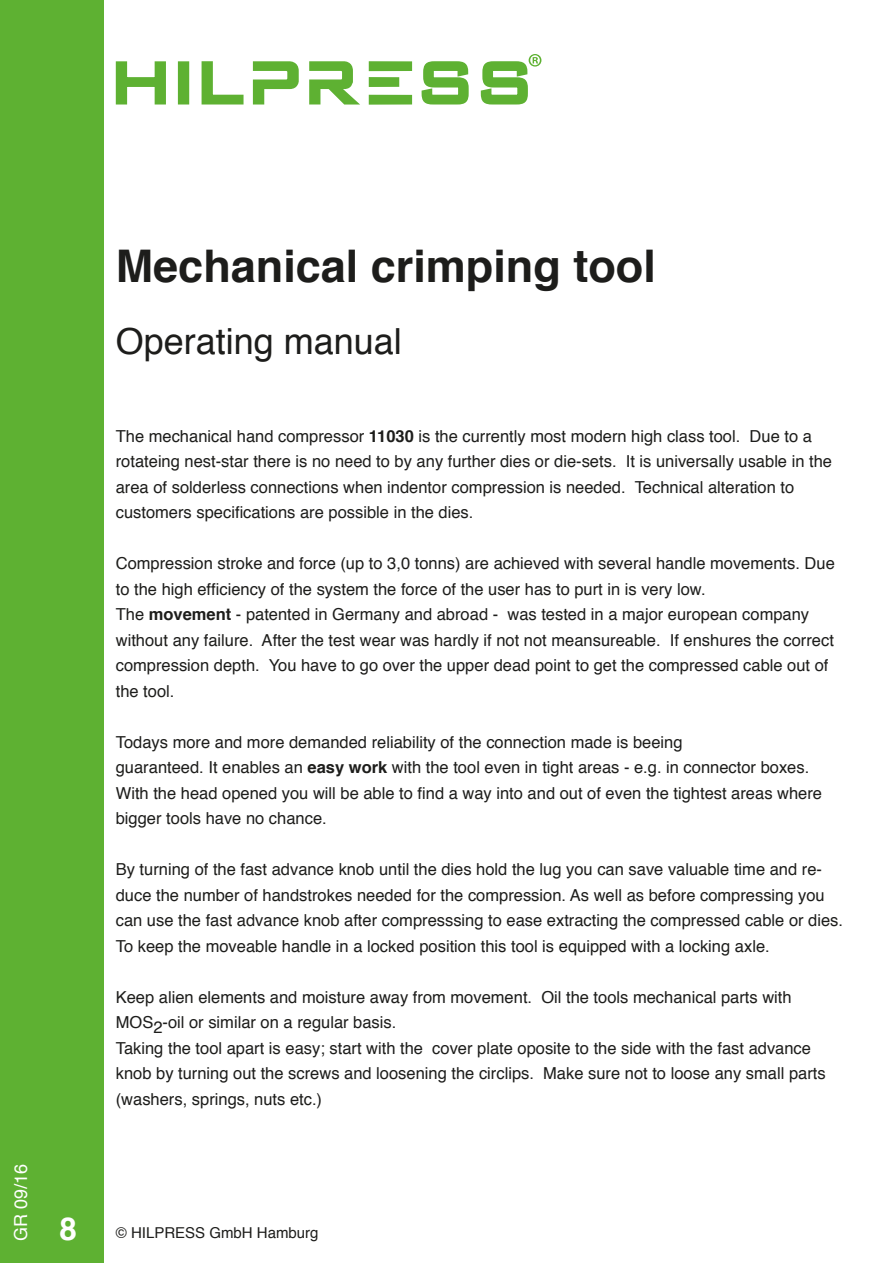
<style>
.page{position:relative;width:893px;height:1263px;background:#fff}
.page>*{position:absolute;margin:0;border:0;box-sizing:border-box;transform-origin:0 0}
.t1{font:700 45px "Helvetica";color:#1d1d1b}
.t2{font:36px "Helvetica";color:#1d1d1b}
.t3{font:700 31.5px "Helvetica";color:#fff}
.t4{font:18px "Helvetica";color:#fff}
.t5{font:16.5px/25.5px "Helvetica";color:#1d1d1b}
.t6{font:15px "Helvetica";color:#1d1d1b}
.s1{font-weight:700}
</style>
<div class="page">
<svg style="left:253px;top:61px;width:46px;height:44px"></svg>
<svg style="left:309px;top:61px;width:51px;height:44px"></svg>
<svg style="left:116px;top:61px;width:50px;height:44px"></svg>
<div style="left:178px;top:61px;width:11px;height:43px;background:#5eb132"></div>
<svg style="left:201px;top:61px;width:43px;height:44px"></svg>
<svg style="left:421px;top:61px;width:48px;height:44px"></svg>
<div style="left:369px;top:61px;width:43px;height:10px;background:#5eb132"></div>
<div style="left:369px;top:95px;width:43px;height:10px;background:#5eb132"></div>
<div style="left:369px;top:77px;width:30px;height:10px;background:#5eb132"></div>
<svg style="left:480px;top:54px;width:61px;height:51px"></svg>
<div style="left:0;top:0;width:103px;height:1263px;background:#5eb132"></div>
<p class="t4" style="left:7px;top:1241px;width:79px;rotate:-90deg">GR 09/16</p>
<p class="t3" style="left:60px;top:1204px;width:19px">8</p>
<p class="t1" style="left:116px;top:230px;width:542px">Mechanical crimping tool</p>
<p class="t2" style="left:116px;top:313px;width:288px">Operating manual</p>
<p class="t5" style="left:116px;top:424px;width:698px">The mechanical hand compressor <span class="s1">11030</span> is the currently most modern high class tool. Due to a</p>
<p class="t5" style="left:116px;top:449px;width:718px">rotateing nest-star there is no need to by any further dies or die-sets. It is universally usable in the area of solderless connections when indentor compression is needed. Technical alteration to</p>
<p class="t5" style="left:116px;top:500px;width:359px">customers specifications are possible in the dies.</p>
<p class="t5" style="left:116px;top:551px;width:720px">Compression stroke and force (up to 3,0 tonns) are achieved with several handle movements. Due to the high efficiency of the system the force of the user has to purt in is very low.</p>
<p class="t5" style="left:116px;top:602px;width:720px">The <span class="s1">movement</span> - patented in Germany and abroad - was tested in a major european company without any failure. After the test wear was hardly if not not meansureable. If enshures the correct compression depth. You have to go over the upper dead point to get the compressed cable out of the tool.</p>
<p class="t5" style="left:116px;top:730px;width:568px">Todays more and more demanded reliability of the connection made is beeing</p>
<p class="t5" style="left:116px;top:755px;width:695px">guaranteed. It enables an <span class="s1">easy work</span> with the tool even in tight areas - e.g. in connector boxes.</p>
<p class="t5" style="left:116px;top:781px;width:708px">With the head opened you will be able to find a way into and out of even the tightest areas where bigger tools have no chance.</p>
<p class="t5" style="left:116px;top:857px;width:729px">By turning of the fast advance knob until the dies hold the lug you can save valuable time and re&shy;duce the number of handstrokes needed for the compression. As well as before compressing you can use the fast advance knob after compresssing to ease extracting the compressed cable or dies.</p>
<p class="t5" style="left:116px;top:934px;width:655px">To keep the moveable handle in a locked position this tool is equipped with a locking axle.</p>
<p class="t5" style="left:116px;top:985px;width:677px">Keep alien elements and moisture away from movement. Oil the tools mechanical parts with</p>
<p class="t5" style="left:116px;top:1010px;width:282px">MOS2-oil or similar on a regular basis.</p>
<p class="t5" style="left:116px;top:1036px;width:711px">Taking the tool apart is easy; start with the cover plate oposite to the side with the fast advance knob by turning out the screws and loosening the circlips. Make sure not to loose any small parts (washers, springs, nuts etc.)</p>
<p class="t6" style="left:116px;top:1221px;width:204px">© HILPRESS GmbH Hamburg</p>
</div>
